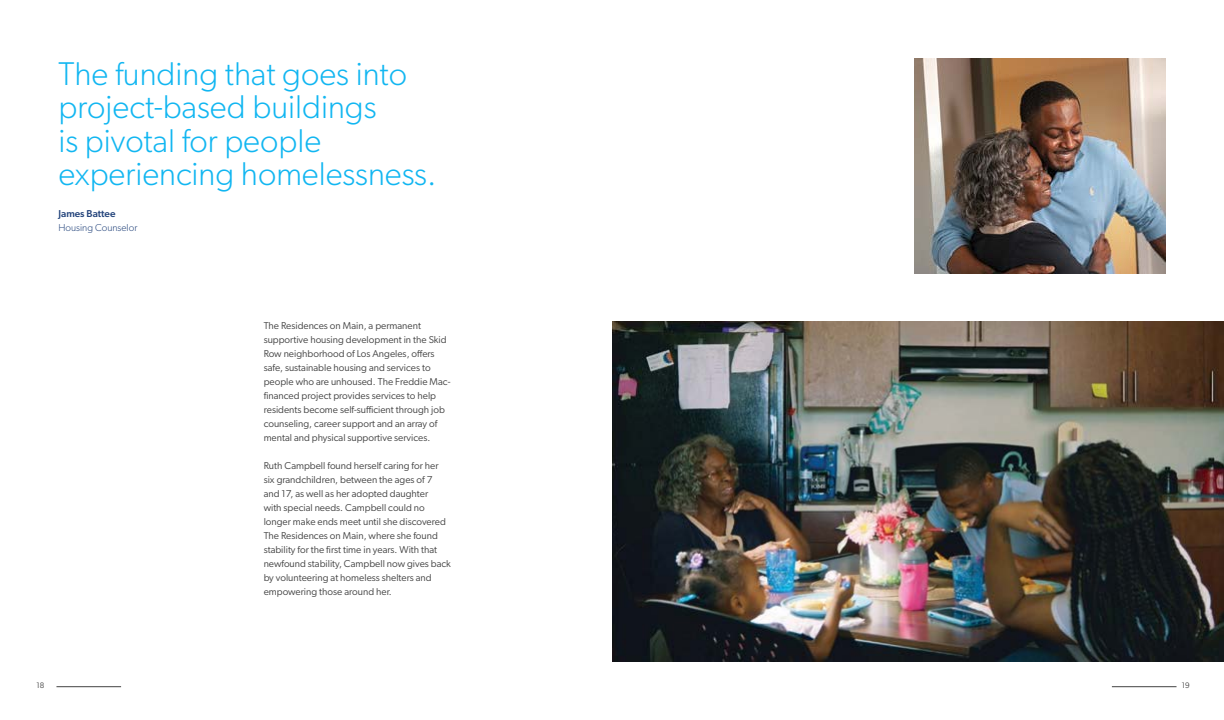
<style>
.page{position:relative;width:1224px;height:720px;background:#fff}
.page>*{position:absolute;margin:0;border:0;box-sizing:border-box;transform-origin:0 0}
.t1{font:300 33px/33.5px "Gibson";color:#11b6f1}
.t2{font:10px/14px "Gibson";color:#434343}
.t3{font:300 10px "Gibson";color:#25457c}
.t4{font:500 10px "Gibson";color:#25457c}
.t5{font:8px "Gibson";color:#434343}
</style>
<div class="page">
<img style="left:914px;top:58px;width:252px;height:216px">
<img style="left:612px;top:321px;width:612px;height:341px">
<hr style="left:56px;top:686px;width:65px;height:1px;background:#434343">
<hr style="left:1112px;top:686px;width:65px;height:1px;background:#434343">
<h1 class="t1" style="left:58px;top:56px;width:380px">The funding that goes into project-based buildings<br>is pivotal for people experiencing homelessness.</h1>
<p class="t4" style="left:58px;top:207px;width:59px">James Battee</p>
<p class="t3" style="left:58px;top:222px;width:80px">Housing Counselor</p>
<p class="t2" style="left:264px;top:318px;width:188px">The Residences on Main, a permanent supportive housing development in the Skid Row neighborhood of Los Angeles, offers safe, sustainable housing and services to people who are unhoused. The Freddie Mac&shy;financed project provides services to help residents become self-sufficient through job counseling, career support and an array of mental and physical supportive services.</p>
<p class="t2" style="left:264px;top:458px;width:189px">Ruth Campbell found herself caring for her six grandchildren, between the ages of 7<br>and 17, as well as her adopted daughter<br>with special needs. Campbell could no longer make ends meet until she discovered The Residences on Main, where she found stability for the first time in years. With that newfound stability, Campbell now gives back by volunteering at homeless shelters and empowering those around her.</p>
<p class="t5" style="left:36px;top:681px;width:9px">18</p>
<p class="t5" style="left:1182px;top:681px;width:9px">19</p>
</div>
